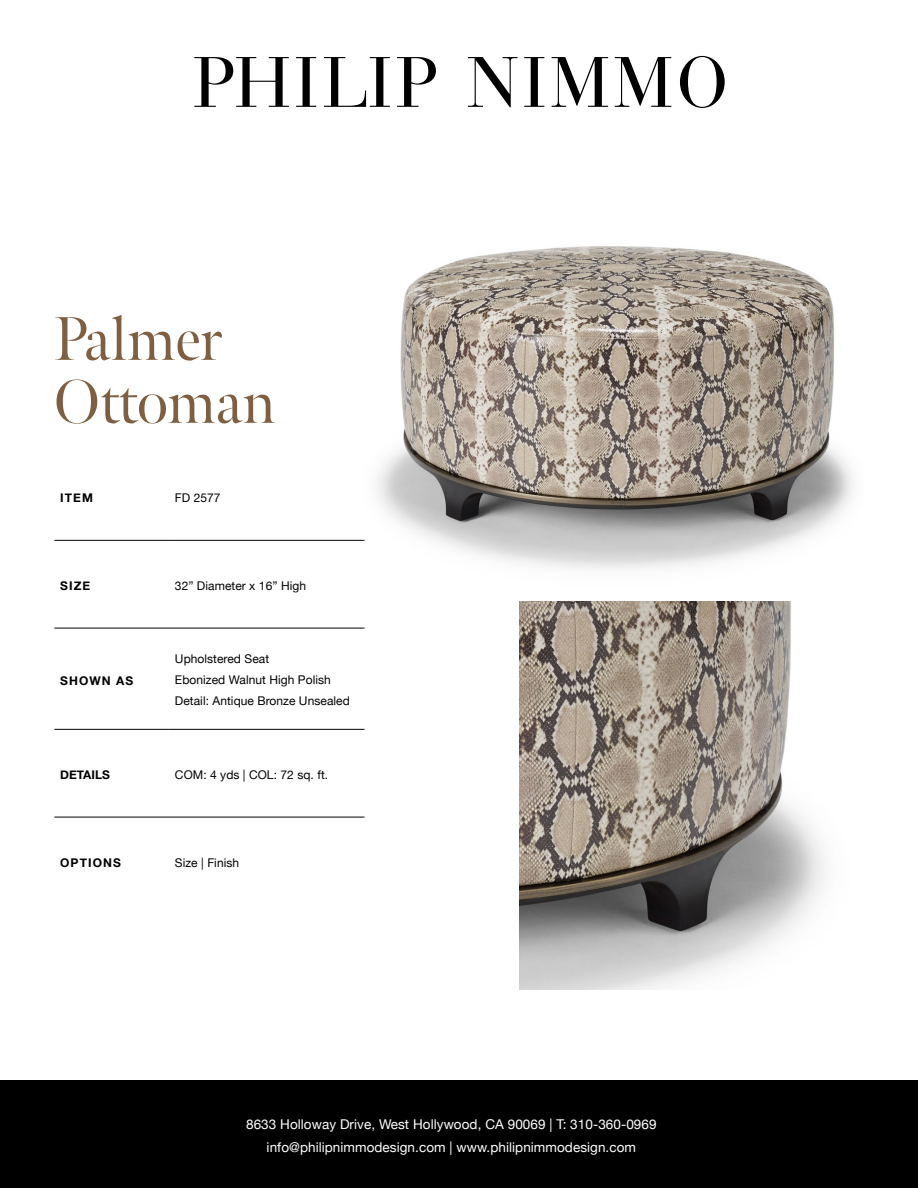
<style>
.page{position:relative;width:918px;height:1188px;background:#fff}
.page>*{position:absolute;margin:0;border:0;box-sizing:border-box;transform-origin:0 0}
.t1{font:61.5px/63px "Meno Banner";color:#7f5f41}
.t2{font:13.5px/22.6px "Helvetica Neue";letter-spacing:.005em;color:#fff;text-align:center}
.t3{font:12px/21px "Helvetica Neue";letter-spacing:.005em;color:#000101}
.t4{font:700 12px "Helvetica Neue";letter-spacing:.09em;color:#000101}
.t5{font:700 12px "Helvetica Neue";letter-spacing:.005em;color:#000101}
</style>
<div class="page">
<div style="left:0;top:1080px;width:918px;height:108px;background:#000"></div>
<svg style="left:194px;top:57px;width:95px;height:50px"></svg>
<svg style="left:296px;top:57px;width:20px;height:50px"></svg>
<svg style="left:324px;top:57px;width:66px;height:50px"></svg>
<svg style="left:397px;top:57px;width:39px;height:50px"></svg>
<svg style="left:468px;top:57px;width:50px;height:50px"></svg>
<svg style="left:524px;top:57px;width:20px;height:50px"></svg>
<svg style="left:552px;top:57px;width:56px;height:50px"></svg>
<svg style="left:615px;top:57px;width:56px;height:50px"></svg>
<svg style="left:680px;top:56px;width:45px;height:52px"></svg>
<hr style="left:54px;top:540px;width:115px;height:1px;background:#000">
<hr style="left:169px;top:540px;width:195px;height:1px;background:#000">
<hr style="left:54px;top:628px;width:115px;height:1px;background:#000">
<hr style="left:169px;top:628px;width:195px;height:1px;background:#000">
<hr style="left:54px;top:729px;width:115px;height:1px;background:#000">
<hr style="left:169px;top:729px;width:195px;height:1px;background:#000">
<hr style="left:54px;top:817px;width:115px;height:1px;background:#000">
<hr style="left:169px;top:817px;width:195px;height:1px;background:#000">
<img style="left:362px;top:246px;width:491px;height:324px">
<img style="left:519px;top:602px;width:306px;height:388px">
<h1 class="t1" style="left:54px;top:308px;width:223px">Palmer<br>Ottoman</h1>
<p class="t4" style="left:60px;top:489px;width:34px">ITEM</p>
<p class="t3" style="left:175px;top:488px;width:47px">FD 2577</p>
<p class="t4" style="left:60px;top:576px;width:32px">SIZE</p>
<p class="t3" style="left:175px;top:576px;width:133px">32” Diameter x 16” High</p>
<p class="t4" style="left:60px;top:671px;width:75px">SHOWN AS</p>
<p class="t3" style="left:175px;top:649px;width:176px">Upholstered Seat<br>Ebonized Walnut High Polish<br>Detail: Antique Bronze Unsealed</p>
<p class="t5" style="left:60px;top:765px;width:51px">DETAILS</p>
<p class="t3" style="left:175px;top:765px;width:155px">COM: 4 yds | COL: 72 sq. ft.</p>
<p class="t4" style="left:60px;top:853px;width:62px">OPTIONS</p>
<p class="t3" style="left:175px;top:853px;width:66px">Size | Finish</p>
<p class="t2" style="left:246px;top:1114px;width:412px">8633 Holloway Drive, West Hollywood, CA 90069 | T: 310-360-0969 info@philipnimmodesign.com | www.philipnimmodesign.com</p>
</div>
